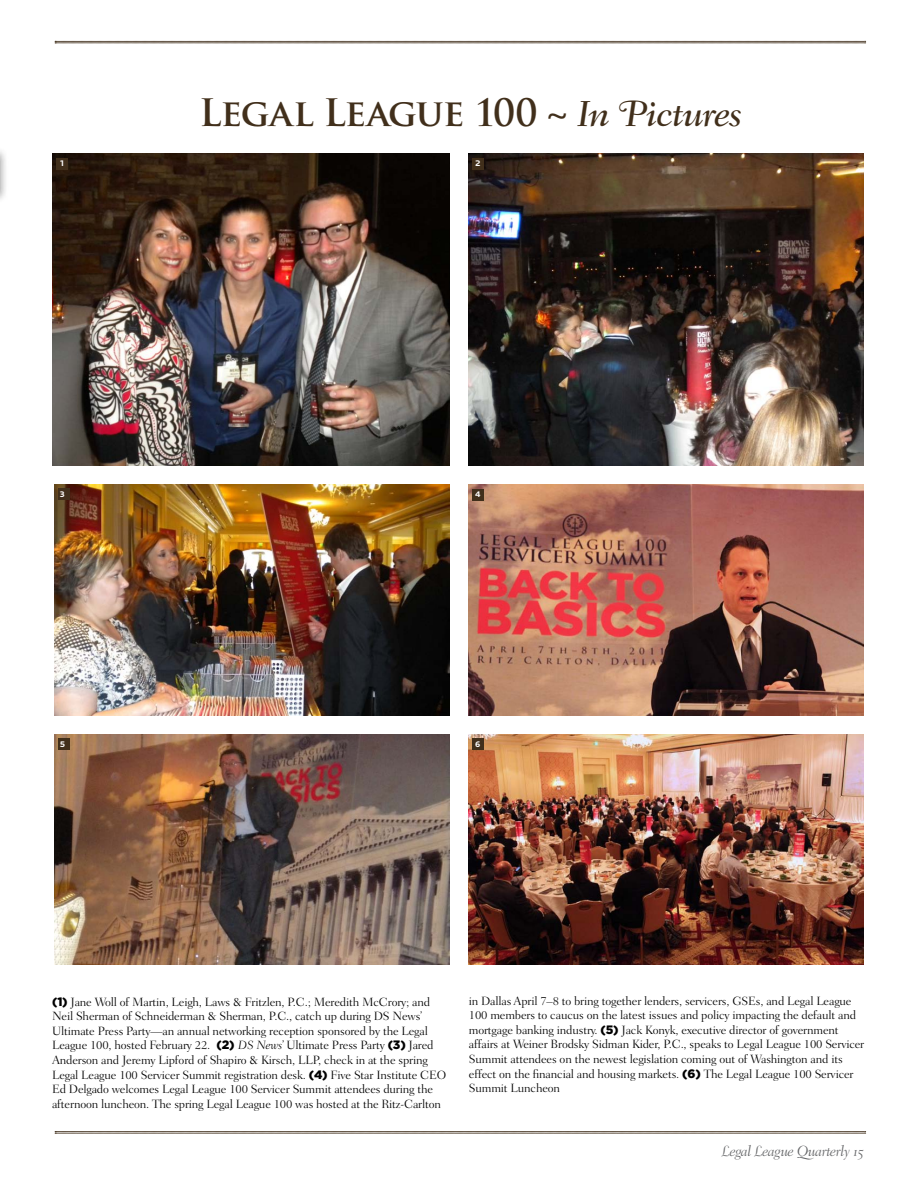
<style>
.page{position:relative;width:918px;height:1188px;background:#fff}
.page>*{position:absolute;margin:0;border:0;box-sizing:border-box;transform-origin:0 0}
.t1{font:700 36.9px "Trajan Pro";letter-spacing:-.02em;color:#412f1b}
.t2{font:15px "Fairfield LH Sw Light Italic Os F";letter-spacing:-.03em;color:#636466}
.t3{font:300 12.15px/14.7px "Fairfield LH";letter-spacing:-.015em;color:#000}
.t4{font:700 8.55px "Locator";color:#fff}
.s1{font-family:"Fairfield LH Sw Medium Italic Os F";font-weight:400}
.s2{font-family:"Gotham";font-weight:900}
.s3{font-style:italic}
</style>
<div class="page">
<svg style="left:55px;top:41px;width:811px;height:3px;background:#968d82"></svg>
<svg style="left:55px;top:1131px;width:811px;height:3px;background:#93897e"></svg>
<img style="left:53px;top:154px;width:397px;height:312px">
<img style="left:468px;top:154px;width:396px;height:312px">
<img style="left:54px;top:485px;width:396px;height:230px">
<img style="left:468px;top:485px;width:396px;height:230px">
<img style="left:468px;top:735px;width:396px;height:230px">
<img style="left:54px;top:735px;width:396px;height:230px">
<div style="left:57px;top:158px;width:11px;height:11px;background:#412f1b"></div>
<div style="left:472px;top:158px;width:11px;height:11px;background:#412f1b"></div>
<div style="left:58px;top:489px;width:11px;height:11px;background:#412f1b"></div>
<div style="left:58px;top:739px;width:11px;height:11px;background:#412f1b"></div>
<div style="left:472px;top:489px;width:11px;height:11px;background:#412f1b"></div>
<div style="left:472px;top:739px;width:11px;height:11px;background:#412f1b"></div>
<div style="left:0;top:147px;width:8px;height:57px;background:#000;opacity:.4"></div>
<hr style="left:0;top:154px;width:1px;height:44px;background:#000;opacity:.5">
<h1 class="t1" style="left:199px;top:90px;width:545px">Legal League 100 ~ <span class="s1">In Pictures</span></h1>
<p class="t4" style="left:60px;top:159px;width:5px">1</p>
<p class="t4" style="left:475px;top:159px;width:7px">2</p>
<p class="t4" style="left:60px;top:489px;width:6px">3</p>
<p class="t4" style="left:60px;top:739px;width:7px">5</p>
<p class="t4" style="left:475px;top:490px;width:7px">4</p>
<p class="t4" style="left:475px;top:739px;width:7px">6</p>
<p class="t3" style="left:52px;top:994px;width:396px"><span class="s2">(1)</span> Jane Woll of Martin, Leigh, Laws &amp; Fritzlen, P.C.; Meredith McCrory; and Neil Sherman of Schneiderman &amp; Sherman, P.C., catch up during DS News’ Ultimate Press Party—an annual networking reception sponsored by the Legal League 100, hosted February 22. <span class="s2">(2)</span> <span class="s3">DS News</span>’ Ultimate Press Party <span class="s2">(3)</span> Jared Anderson and Jeremy Lipford of Shapiro &amp; Kirsch, LLP, check in at the spring Legal League 100 Servicer Summit registration desk. <span class="s2">(4)</span> Five Star Institute CEO Ed Delgado welcomes Legal League 100 Servicer Summit attendees during the afternoon luncheon. The spring Legal League 100 was hosted at the Ritz-Carlton</p>
<p class="t3" style="left:469px;top:993px;width:397px">in Dallas April 7–8 to bring together lenders, servicers, GSEs, and Legal League 100 members to caucus on the latest issues and policy impacting the default and mortgage banking industry. <span class="s2">(5)</span> Jack Konyk, executive director of government affairs at Weiner Brodsky Sidman Kider, P.C., speaks to Legal League 100 Servicer Summit attendees on the newest legislation coming out of Washington and its effect on the financial and housing markets. <span class="s2">(6)</span> The Legal League 100 Servicer Summit Luncheon</p>
<p class="t2" style="left:722px;top:1142px;width:144px">Legal League Quarterly 15</p>
</div>
